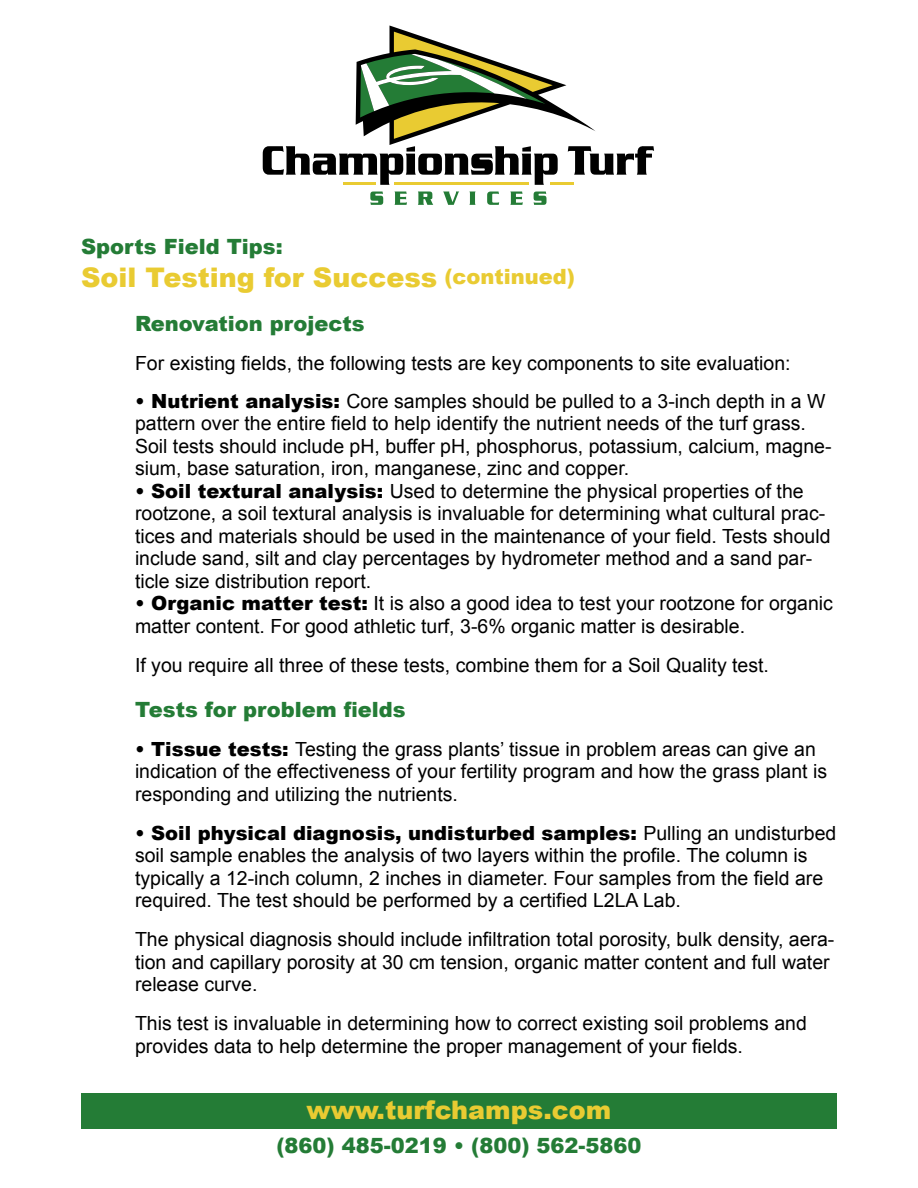
<style>
.page{position:relative;width:918px;height:1188px;background:#fff}
.page>*{position:absolute;margin:0;border:0;box-sizing:border-box;transform-origin:0 0}
.t1{font:900 27px "Arial";color:#e9cb32}
.t2{font:900 25.5px "Arial";color:#e9cb32}
.t3{font:900 21px "Arial";color:#247c36}
.t4{font:19.5px/22.5px "Arial";color:#000}
.s1{font-size:21px}
.s2{font-weight:900}
</style>
<div class="page">
<svg style="left:370px;top:192px;width:13px;height:13px"></svg>
<svg style="left:394px;top:192px;width:13px;height:13px"></svg>
<svg style="left:418px;top:192px;width:15px;height:13px"></svg>
<svg style="left:443px;top:192px;width:16px;height:13px"></svg>
<svg style="left:469px;top:192px;width:7px;height:13px"></svg>
<svg style="left:487px;top:192px;width:12px;height:13px"></svg>
<svg style="left:510px;top:192px;width:13px;height:13px"></svg>
<svg style="left:534px;top:192px;width:12px;height:13px"></svg>
<svg style="left:263px;top:26px;width:391px;height:159px"></svg>
<div style="left:81px;top:1094px;width:755px;height:35px;background:#247c36"></div>
<p class="t3" style="left:81px;top:231px;width:203px">Sports Field Tips:</p>
<h1 class="t1" style="left:81px;top:257px;width:496px">Soil Testing for Success <span class="s1">(continued)</span></h1>
<p class="t3" style="left:135px;top:309px;width:231px">Renovation projects</p>
<p class="t4" style="left:135px;top:352px;width:657px">For existing fields, the following tests are key components to site evaluation:</p>
<p class="t4" style="left:135px;top:390px;width:698px"><span class="s2">• Nutrient analysis:</span> Core samples should be pulled to a 3-inch depth in a W pattern over the entire field to help identify the nutrient needs of the turf grass.<br>Soil tests should include pH, buffer pH, phosphorus, potassium, calcium, magne&shy;sium, base saturation, iron, manganese, zinc and copper.</p>
<p class="t4" style="left:135px;top:480px;width:697px"><span class="s2">• Soil textural analysis:</span> Used to determine the physical properties of the rootzone, a soil textural analysis is invaluable for determining what cultural prac&shy;tices and materials should be used in the maintenance of your field. Tests should include sand, silt and clay percentages by hydrometer method and a sand par&shy;ticle size distribution report.</p>
<p class="t4" style="left:135px;top:592px;width:700px"><span class="s2">• Organic matter test:</span> It is also a good idea to test your rootzone for organic matter content. For good athletic turf, 3-6% organic matter is desirable.</p>
<p class="t4" style="left:135px;top:654px;width:636px">If you require all three of these tests, combine them for a Soil Quality test.</p>
<p class="t3" style="left:135px;top:694px;width:272px">Tests for problem fields</p>
<p class="t4" style="left:135px;top:738px;width:694px"><span class="s2">• Tissue tests:</span> Testing the grass plants’ tissue in problem areas can give an indication of the effectiveness of your fertility program and how the grass plant is responding and utilizing the nutrients.</p>
<p class="t4" style="left:135px;top:822px;width:703px"><span class="s2">• Soil physical diagnosis, undisturbed samples:</span> Pulling an undisturbed soil sample enables the analysis of two layers within the profile. The column is typically a 12-inch column, 2 inches in diameter. Four samples from the field are required. The test should be performed by a certified L2LA Lab.</p>
<p class="t4" style="left:135px;top:928px;width:701px">The physical diagnosis should include infiltration total porosity, bulk density, aera&shy;tion and capillary porosity at 30 cm tension, organic matter content and full water release curve.</p>
<p class="t4" style="left:135px;top:1012px;width:673px">This test is invaluable in determining how to correct existing soil problems and provides data to help determine the proper management of your fields.</p>
<h2 class="t2" style="left:307px;top:1092px;width:306px">www.turfchamps.com</h2>
<p class="t3" style="left:276px;top:1130px;width:367px">(860) 485-0219 • (800) 562-5860</p>
</div>
